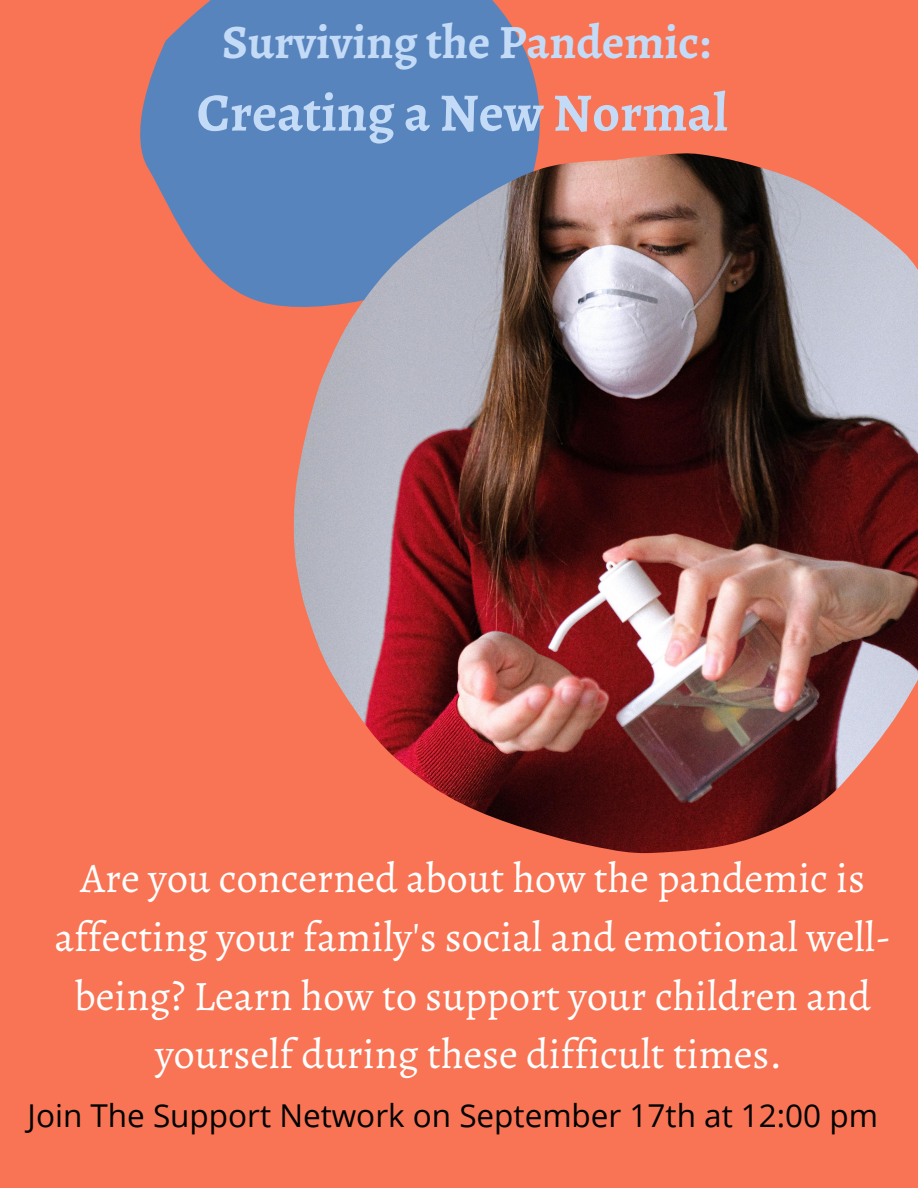
<style>
.page{position:relative;width:918px;height:1188px;background:#f87454}
.page>*{position:absolute;margin:0;border:0;box-sizing:border-box;transform-origin:0 0}
.t1{font:700 54px "Alegreya";color:#c4dbf8}
.t2{font:700 48px "Alegreya";color:#c4dbf8}
.t3{font:42px/58.7px "Alegreya";color:#fff;text-align:center}
.t4{font:31.5px "Open Sans";color:#000}
</style>
<div class="page">
<svg style="left:140px;top:0;width:400px;height:307px;background:#6f81ad"></svg>
<img style="left:294px;top:153px;width:624px;height:701px">
<p class="t2" style="left:222px;top:9px;width:490px">Surviving the Pandemic:</p>
<p class="t1" style="left:197px;top:76px;width:532px">Creating a New Normal</p>
<p class="t3" style="left:55px;top:849px;width:838px">Are you concerned about how the pandemic is affecting your family's social and emotional well&shy;being? Learn how to support your children and yourself during these difficult times.</p>
<p class="t4" style="left:28px;top:1093px;width:852px">Join The Support Network on September 17th at 12:00 pm</p>
</div>
